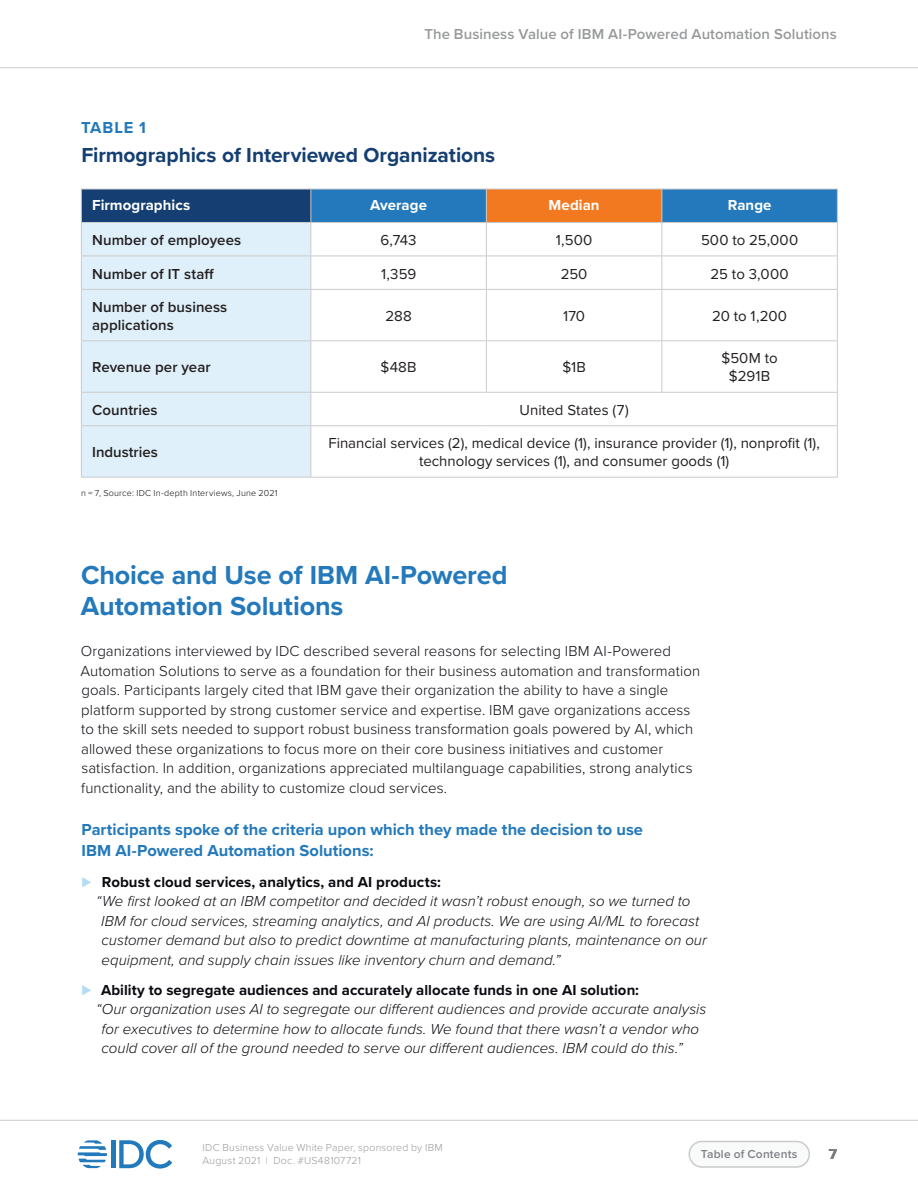
<style>
.page{position:relative;width:918px;height:1188px;background:#fff}
.page>*{position:absolute;margin:0;border:0;box-sizing:border-box;transform-origin:0 0}
.Subheading{font:700 27px/31.5px "Proxima Nova";letter-spacing:-.005em;color:#2379bb}
.t1{font:700 21px "Proxima Nova";letter-spacing:-.005em;color:#153f72}
.Text_before_bullets{font:700 16.5px/21px "Proxima Nova";color:#2379bb}
.Text{font:300 15px/19.5px "Proxima Nova";letter-spacing:.005em;color:#0b0a10}
.t2{font:italic 300 15px "Proxima Nova";letter-spacing:.005em;color:#0b0a10}
.t3{font:15px/18px "Proxima Nova";color:#231f20;text-align:center}
.t4{font:700 15px "Proxima Nova";letter-spacing:.005em;color:#0b0a10}
.t5{font:600 15px/18px "Proxima Nova";letter-spacing:.005em;color:#231f20}
.t6{font:600 15px "Proxima Nova";letter-spacing:.005em;color:#98999b}
.t7{font:700 15px "Proxima Nova";color:#fff}
.t8{font:700 15px "Proxima Nova";color:#231f20}
.t9{font:600 12px "Proxima Nova";letter-spacing:.015em;color:#808188}
.t10{font:300 10.5px/13.5px "Proxima Nova";letter-spacing:.02em;color:#98999b}
.Note_Source{font:300 9px "Proxima Nova";letter-spacing:.025em;color:#0b0a10}
.s1{font-weight:300;font-size:16.5px;color:#b2dbf4}
</style>
<div class="page">
<div style="left:689px;top:1142px;width:120px;height:25px;background:#f9fafa;border-radius:13px"></div>
<div style="left:688px;top:1141px;width:122px;height:27px;border:2px solid #cbcbcb;border-radius:13px"></div>
<hr style="left:0;top:1120px;width:918px;height:1px;background:#cbcbcb">
<div style="left:111px;top:1140px;width:5px;height:28px;background:#2279bc"></div>
<svg style="left:119px;top:1140px;width:53px;height:29px"></svg>
<svg style="left:78px;top:1140px;width:29px;height:28px"></svg>
<hr style="left:0;top:67px;width:918px;height:1px;background:#cbcbcb">
<div style="left:81px;top:189px;width:230px;height:33px;background:#153f72"></div>
<div style="left:311px;top:190px;width:526px;height:32px;background:#2379bb"></div>
<div style="left:486px;top:189px;width:176px;height:33px;background:#f37921"></div>
<div style="left:82px;top:223px;width:228px;height:254px;background:#dff0fa"></div>
<hr style="left:311px;top:189px;width:175px;height:1px;background:#cbcbcb">
<hr style="left:486px;top:189px;width:176px;height:1px;background:#cbcbcb">
<hr style="left:486px;top:189px;width:1px;height:33px;background:#cbcbcb">
<hr style="left:662px;top:189px;width:176px;height:1px;background:#cbcbcb">
<hr style="left:662px;top:189px;width:1px;height:33px;background:#cbcbcb">
<hr style="left:837px;top:189px;width:1px;height:33px;background:#cbcbcb">
<hr style="left:81px;top:223px;width:1px;height:33px;background:#cbcbcb">
<hr style="left:311px;top:222px;width:175px;height:1px;background:#cbcbcb">
<hr style="left:310px;top:223px;width:1px;height:33px;background:#cbcbcb">
<hr style="left:486px;top:222px;width:176px;height:1px;background:#cbcbcb">
<hr style="left:486px;top:223px;width:1px;height:33px;background:#cbcbcb">
<hr style="left:662px;top:222px;width:176px;height:1px;background:#cbcbcb">
<hr style="left:662px;top:223px;width:1px;height:33px;background:#cbcbcb">
<hr style="left:837px;top:223px;width:1px;height:33px;background:#cbcbcb">
<hr style="left:81px;top:256px;width:230px;height:1px;background:#cbcbcb">
<hr style="left:81px;top:256px;width:1px;height:33px;background:#cbcbcb">
<hr style="left:311px;top:256px;width:175px;height:1px;background:#cbcbcb">
<hr style="left:310px;top:256px;width:1px;height:33px;background:#cbcbcb">
<hr style="left:486px;top:256px;width:176px;height:1px;background:#cbcbcb">
<hr style="left:486px;top:256px;width:1px;height:33px;background:#cbcbcb">
<hr style="left:662px;top:256px;width:176px;height:1px;background:#cbcbcb">
<hr style="left:662px;top:256px;width:1px;height:33px;background:#cbcbcb">
<hr style="left:837px;top:256px;width:1px;height:33px;background:#cbcbcb">
<hr style="left:81px;top:289px;width:230px;height:1px;background:#cbcbcb">
<hr style="left:81px;top:290px;width:1px;height:50px;background:#cbcbcb">
<hr style="left:311px;top:289px;width:175px;height:1px;background:#cbcbcb">
<hr style="left:310px;top:290px;width:1px;height:50px;background:#cbcbcb">
<hr style="left:486px;top:289px;width:176px;height:1px;background:#cbcbcb">
<hr style="left:486px;top:290px;width:1px;height:50px;background:#cbcbcb">
<hr style="left:662px;top:289px;width:176px;height:1px;background:#cbcbcb">
<hr style="left:662px;top:290px;width:1px;height:50px;background:#cbcbcb">
<hr style="left:837px;top:290px;width:1px;height:50px;background:#cbcbcb">
<hr style="left:81px;top:340px;width:230px;height:1px;background:#cbcbcb">
<hr style="left:81px;top:341px;width:1px;height:51px;background:#cbcbcb">
<hr style="left:311px;top:340px;width:175px;height:1px;background:#cbcbcb">
<hr style="left:310px;top:341px;width:1px;height:51px;background:#cbcbcb">
<hr style="left:486px;top:340px;width:176px;height:1px;background:#cbcbcb">
<hr style="left:486px;top:341px;width:1px;height:51px;background:#cbcbcb">
<hr style="left:662px;top:340px;width:176px;height:1px;background:#cbcbcb">
<hr style="left:662px;top:341px;width:1px;height:51px;background:#cbcbcb">
<hr style="left:837px;top:341px;width:1px;height:51px;background:#cbcbcb">
<hr style="left:81px;top:392px;width:230px;height:1px;background:#cbcbcb">
<hr style="left:81px;top:393px;width:1px;height:32px;background:#cbcbcb">
<hr style="left:311px;top:392px;width:175px;height:1px;background:#cbcbcb">
<hr style="left:310px;top:393px;width:1px;height:32px;background:#cbcbcb">
<hr style="left:486px;top:392px;width:176px;height:1px;background:#cbcbcb">
<hr style="left:662px;top:392px;width:176px;height:1px;background:#cbcbcb">
<hr style="left:837px;top:393px;width:1px;height:32px;background:#cbcbcb">
<hr style="left:81px;top:425px;width:230px;height:1px;background:#cbcbcb">
<hr style="left:81px;top:426px;width:1px;height:51px;background:#cbcbcb">
<hr style="left:311px;top:425px;width:175px;height:1px;background:#cbcbcb">
<hr style="left:310px;top:426px;width:1px;height:51px;background:#cbcbcb">
<hr style="left:486px;top:425px;width:176px;height:1px;background:#cbcbcb">
<hr style="left:662px;top:425px;width:176px;height:1px;background:#cbcbcb">
<hr style="left:837px;top:426px;width:1px;height:51px;background:#cbcbcb">
<hr style="left:81px;top:477px;width:230px;height:1px;background:#cbcbcb">
<hr style="left:311px;top:477px;width:175px;height:1px;background:#cbcbcb">
<hr style="left:486px;top:477px;width:176px;height:1px;background:#cbcbcb">
<hr style="left:662px;top:477px;width:176px;height:1px;background:#cbcbcb">
<hr style="left:81px;top:189px;width:230px;height:1px;background:#cbcbcb">
<hr style="left:81px;top:189px;width:1px;height:33px;background:#cbcbcb">
<hr style="left:310px;top:189px;width:1px;height:33px;background:#cbcbcb">
<hr style="left:81px;top:222px;width:230px;height:1px;background:#cbcbcb">
<p class="t6" style="left:424px;top:23px;width:414px">The Business Value of IBM AI-Powered Automation Solutions</p>
<p class="Text_before_bullets" style="left:81px;top:116px;width:66px">TABLE 1</p>
<p class="t1" style="left:81px;top:139px;width:415px">Firmographics of Interviewed Organizations</p>
<p class="t7" style="left:92px;top:194px;width:100px">Firmographics</p>
<p class="t7" style="left:370px;top:194px;width:58px">Average</p>
<p class="t7" style="left:549px;top:194px;width:52px">Median</p>
<p class="t7" style="left:728px;top:194px;width:45px">Range</p>
<p class="t5" style="left:92px;top:231px;width:151px">Number of employees</p>
<p class="t3" style="left:381px;top:230px;width:37px">6,743</p>
<p class="t3" style="left:556px;top:230px;width:38px">1,500</p>
<p class="t3" style="left:701px;top:230px;width:99px">500 to 25,000</p>
<p class="t5" style="left:92px;top:264px;width:123px">Number of IT staff</p>
<p class="t3" style="left:381px;top:264px;width:37px">1,359</p>
<p class="t3" style="left:561px;top:264px;width:28px">250</p>
<p class="t3" style="left:711px;top:264px;width:79px">25 to 3,000</p>
<p class="t5" style="left:92px;top:298px;width:137px">Number of business applications</p>
<p class="t3" style="left:385px;top:306px;width:28px">288</p>
<p class="t3" style="left:563px;top:306px;width:23px">170</p>
<p class="t3" style="left:712px;top:306px;width:76px">20 to 1,200</p>
<p class="t5" style="left:92px;top:358px;width:120px">Revenue per year</p>
<p class="t3" style="left:381px;top:358px;width:38px">$48B</p>
<p class="t3" style="left:562px;top:358px;width:25px">$1B</p>
<p class="t3" style="left:722px;top:349px;width:58px">$50M to $291B</p>
<p class="t5" style="left:92px;top:400px;width:67px">Countries</p>
<p class="t3" style="left:519px;top:400px;width:111px">United States (7)</p>
<p class="t5" style="left:92px;top:443px;width:67px">Industries</p>
<p class="t3" style="left:328px;top:434px;width:493px">Financial services (2), medical device (1), insurance provider (1), nonprofit (1), technology services (1), and consumer goods (1)</p>
<p class="Note_Source" style="left:81px;top:487px;width:198px">n = 7, Source: IDC In-depth Interviews, June 2021</p>
<p class="Subheading" style="left:81px;top:558px;width:428px">Choice and Use of IBM AI-Powered<br>Automation Solutions</p>
<p class="Text" style="left:80px;top:641px;width:621px">Organizations interviewed by IDC described several reasons for selecting IBM AI-Powered Automation Solutions to serve as a foundation for their business automation and transformation goals. Participants largely cited that IBM gave their organization the ability to have a single platform supported by strong customer service and expertise. IBM gave organizations access to the skill sets needed to support robust business transformation goals powered by AI, which allowed these organizations to focus more on their core business initiatives and customer satisfaction. In addition, organizations appreciated multilanguage capabilities, strong analytics functionality, and the ability to customize cloud services.</p>
<p class="Text_before_bullets" style="left:81px;top:819px;width:563px">Participants spoke of the criteria upon which they made the decision to use<br>IBM AI-Powered Automation Solutions:</p>
<p class="t4" style="left:82px;top:870px;width:361px"><span class="s1">⊲</span> Robust cloud services, analytics, and AI products:</p>
<p class="t2" style="left:96px;top:890px;width:596px">“We first looked at an IBM competitor and decided it wasn’t robust enough, so we turned to</p>
<p class="t2" style="left:101px;top:909px;width:600px">IBM for cloud services, streaming analytics, and AI products. We are using AI/ML to forecast</p>
<p class="t2" style="left:102px;top:929px;width:607px">customer demand but also to predict downtime at manufacturing plants, maintenance on our</p>
<p class="t2" style="left:102px;top:948px;width:461px">equipment, and supply chain issues like inventory churn and demand.”</p>
<p class="t4" style="left:82px;top:979px;width:559px"><span class="s1">⊲</span> Ability to segregate audiences and accurately allocate funds in one AI solution:</p>
<p class="t2" style="left:96px;top:998px;width:612px">“Our organization uses AI to segregate our different audiences and provide accurate analysis</p>
<p class="t2" style="left:102px;top:1018px;width:599px">for executives to determine how to allocate funds. We found that there wasn’t a vendor who</p>
<p class="t2" style="left:102px;top:1037px;width:583px">could cover all of the ground needed to serve our different audiences. IBM could do this.”</p>
<p class="t10" style="left:202px;top:1140px;width:242px">IDC Business Value White Paper, sponsored by IBM<br>August 2021 | Doc. #US48107721</p>
<p class="t9" style="left:701px;top:1145px;width:98px">Table of Contents</p>
<p class="t8" style="left:829px;top:1142px;width:10px">7</p>
</div>
